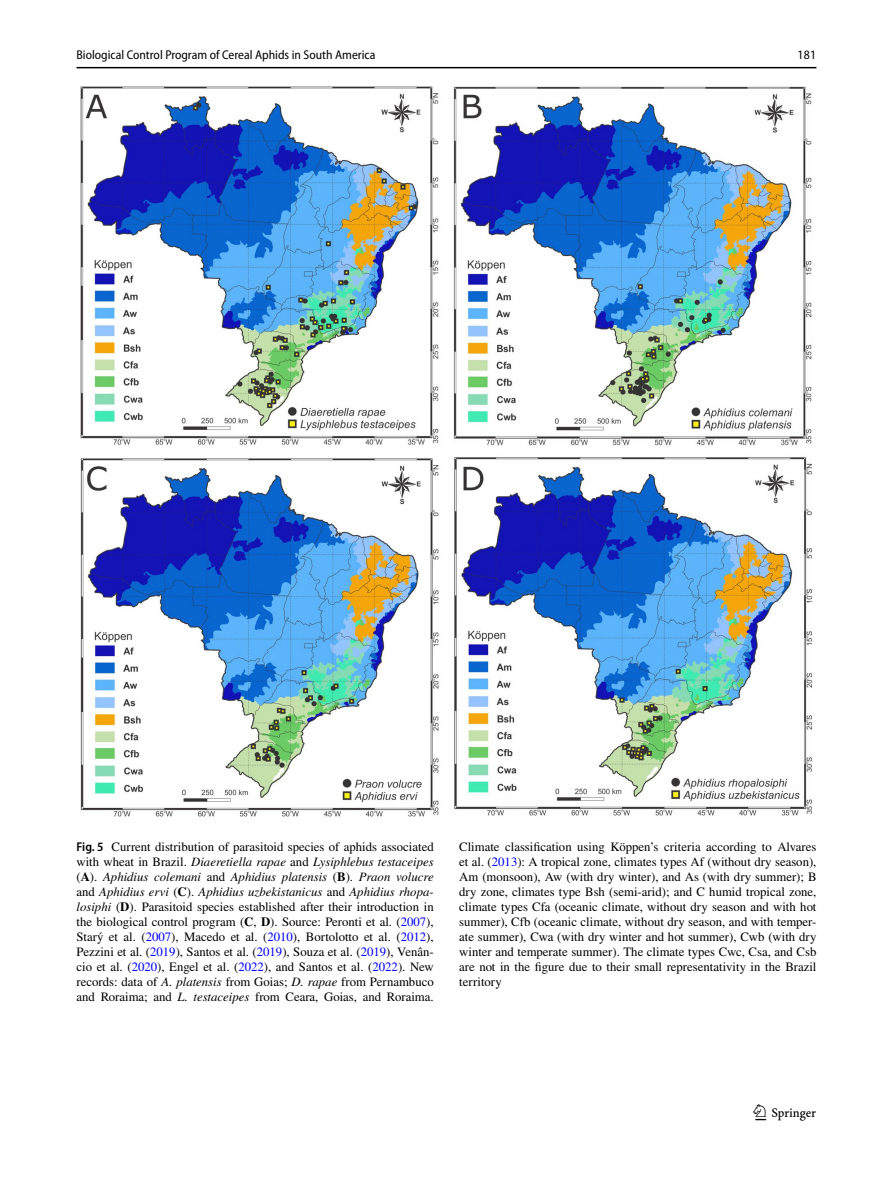
<style>
.page{position:relative;width:893px;height:1187px;background:#fff}
.page>*{position:absolute;margin:0;border:0;box-sizing:border-box;transform-origin:0 0}
.t1{font:22.5px "Springnew Regular 2";color:#000}
.t2{font:12.75px/15px "STIX";color:#000;text-align:justify}
.t3{font:12.75px "Myriad Pro Semi Cn 3";color:#000}
.t4{font:semi-condensed 12.75px "Ywhyfh Myriad Pro";color:#000}
.s1{font-family:"Myriad Pro";font-weight:600;font-stretch:semi-condensed}
.s2{font-style:italic}
.s3{font-weight:700}
.s4{color:#00f}
</style>
<div class="page">
<hr style="left:77px;top:67px;width:739px;height:1px;background:#000">
<img style="left:81px;top:87px;width:731px;height:729px">
<p class="t3" style="left:77px;top:48px;width:300px">Biological Control Program of Cereal Aphids in South America</p>
<p class="t4" style="left:797px;top:50px;width:20px">181</p>
<p class="t2" style="left:77px;top:840px;width:359px"><span class="s1">Fig. 5</span> Current distribution of parasitoid species of aphids associated with wheat in Brazil. <span class="s2">Diaeretiella rapae</span> and <span class="s2">Lysiphlebus testaceipes </span>(<span class="s3">A</span>). <span class="s2">Aphidius colemani</span> and <span class="s2">Aphidius platensis</span> (<span class="s3">B</span>). <span class="s2">Praon volucre </span>and <span class="s2">Aphidius ervi</span> (<span class="s3">C</span>). <span class="s2">Aphidius uzbekistanicus</span> and <span class="s2">Aphidius rhopa&shy;losiphi</span> (<span class="s3">D</span>). Parasitoid species established after their introduction in the biological control program (<span class="s3">C</span>, <span class="s3">D</span>). Source: Peronti et al. (<span class="s4">2007</span>), Starý et al. (<span class="s4">2007</span>), Macedo et al. (<span class="s4">2010</span>), Bortolotto et al. (<span class="s4">2012</span>), Pezzini et al. (<span class="s4">2019</span>), Santos et al. (<span class="s4">2019</span>), Souza et al. (<span class="s4">2019</span>), Venân&shy;cio et al. (<span class="s4">2020</span>), Engel et al. (<span class="s4">2022</span>), and Santos et al. (<span class="s4">2022</span>). New records: data of <span class="s2">A. platensis</span> from Goias; <span class="s2">D. rapae</span> from Pernambuco and Roraima; and <span class="s2">L. testaceipes</span> from Ceara, Goias, and Roraima.</p>
<p class="t2" style="left:459px;top:840px;width:359px">Climate classification using Köppen’s criteria according to Alvares et al. (<span class="s4">2013</span>): A tropical zone, climates types Af (without dry season), Am (monsoon), Aw (with dry winter), and As (with dry summer); B dry zone, climates type Bsh (semi-arid); and C humid tropical zone, climate types Cfa (oceanic climate, without dry season and with hot summer), Cfb (oceanic climate, without dry season, and with temper&shy;ate summer), Cwa (with dry winter and hot summer), Cwb (with dry winter and temperate summer). The climate types Cwc, Csa, and Csb are not in the figure due to their small representativity in the Brazil territory</p>
<h1 class="t1" style="left:755px;top:1104px;width:62px">1 3</h1>
</div>
